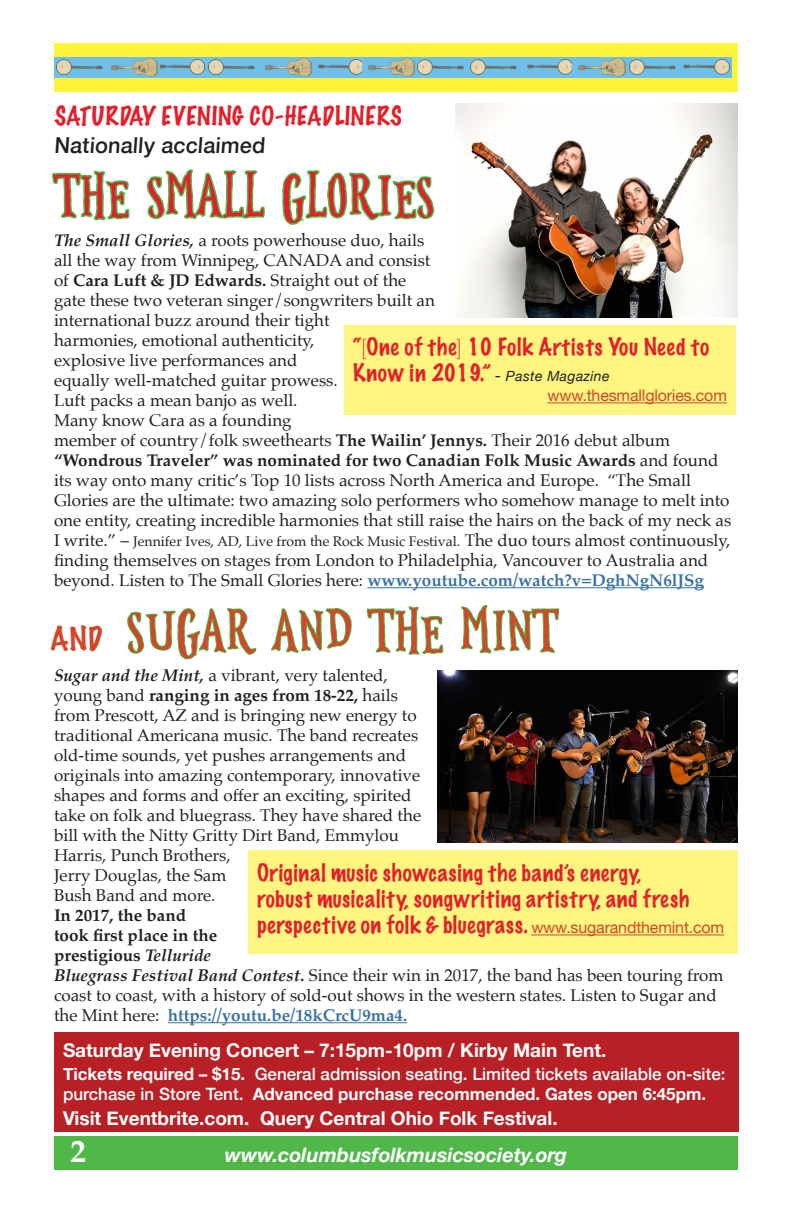
<style>
.page{position:relative;width:792px;height:1224px;background:#fff}
.page>*{position:absolute;margin:0;border:0;box-sizing:border-box;transform-origin:0 0}
.t1{font:58px "Surabanglus";color:#d2462a}
.t2{font:58px "Surabanglus";color:#e41e2a}
.t3{font:700 32px "Palatino";color:#fff}
.t4{font:100 24px "Marker Felt";letter-spacing:.035em;color:#e41e2a}
.t5{font:100 22px/26px "Marker Felt";letter-spacing:.035em;color:#e41e2a}
.t6{font:500 22px "Helvetica Neue";color:#231f20}
.t7{font:italic 700 20px "Helvetica Neue";color:#fff}
.t8{font:700 19px "Helvetica Neue";color:#fff}
.t9{font:17px/20px "Palatino";color:#231f20}
.t10{font:500 17px/20px "Helvetica Neue";color:#fff}
.t11{font:16px "Helvetica Neue";letter-spacing:-.01em;color:#d2462a}
.t12{font:14px "Palatino";color:#231f20}
.t13{font:italic 14px "Helvetica Neue";letter-spacing:.03em;color:#231f20}
.s1{font-weight:700;font-style:italic}
.s2{font-weight:700}
.s3{font-size:17px}
.s4{font-weight:700;color:#3771a6}
.s5{font-family:"Helvetica Neue"}
.s6{font-family:"Marker Felt";font-weight:100;font-style:normal;font-size:22px;color:#e41e2a}
.s7{font-style:normal;font-size:16px}
.s8{font-family:"Helvetica Neue";font-weight:400;font-size:16px;color:#d2462a}
</style>
<div class="page">
<hr style="left:168px;top:1022px;width:239px;height:1px;background:#3771a6">
<div style="left:54px;top:1136px;width:684px;height:34px;background:#4fb848"></div>
<div style="left:54px;top:43px;width:684px;height:48px;background:#fff33c"></div>
<svg style="left:52px;top:170px;width:78px;height:51px"></svg>
<svg style="left:146px;top:169px;width:119px;height:51px"></svg>
<svg style="left:280px;top:77px;width:157px;height:148px"></svg>
<hr style="left:367px;top:587px;width:337px;height:1px;background:#3771a6">
<div style="left:344px;top:325px;width:392px;height:90px;background:#fff681"></div>
<hr style="left:547px;top:402px;width:180px;height:1px;background:#d2462a">
<div style="left:54px;top:1032px;width:685px;height:100px;background:#b82026"></div>
<svg style="left:127px;top:608px;width:130px;height:52px"></svg>
<svg style="left:271px;top:608px;width:81px;height:45px"></svg>
<svg style="left:366px;top:587px;width:78px;height:118px"></svg>
<svg style="left:459px;top:587px;width:101px;height:67px"></svg>
<img style="left:456px;top:103px;width:282px;height:215px">
<img style="left:682px;top:57px;width:50px;height:20px">
<img style="left:417px;top:57px;width:51px;height:20px">
<svg style="left:468px;top:57px;width:53px;height:20px"></svg>
<div style="left:521px;top:57px;width:54px;height:20px;background:#70bfe8"></div>
<img style="left:527px;top:59px;width:45px;height:16px">
<svg style="left:575px;top:57px;width:52px;height:20px"></svg>
<svg style="left:627px;top:57px;width:55px;height:20px"></svg>
<img style="left:314px;top:57px;width:48px;height:20px">
<svg style="left:208px;top:57px;width:51px;height:20px"></svg>
<img style="left:160px;top:57px;width:48px;height:20px">
<img style="left:54px;top:57px;width:51px;height:20px">
<svg style="left:259px;top:57px;width:55px;height:20px"></svg>
<img style="left:362px;top:57px;width:55px;height:20px">
<svg style="left:105px;top:57px;width:55px;height:20px"></svg>
<img style="left:438px;top:670px;width:300px;height:173px">
<div style="left:248px;top:850px;width:490px;height:104px;background:#fff681"></div>
<hr style="left:531px;top:935px;width:193px;height:1px;background:#d2462a">
<h3 class="t4" style="left:54px;top:104px;width:351px">SATURDAY EVENING CO-HEADLINERS</h3>
<p class="t6" style="left:54px;top:131px;width:214px">Nationally acclaimed</p>
<h1 class="t2" style="left:54px;top:173px;width:382px">THE SMALL GLORIES</h1>
<p class="t9" style="left:54px;top:231px;width:679px"><span class="s1">The Small Glories,</span> a roots powerhouse duo, hails<br>all the way from Winnipeg, CANADA and consist<br>of <span class="s2">Cara Luft &amp; JD Edwards.</span> Straight out of the<br>gate these two veteran singer/songwriters built an<br>international buzz around their tight<br>harmonies, emotional authenticity,<br>explosive live performances and<br>equally well-matched guitar prowess.<br>Luft packs a mean banjo as well.<br>Many know Cara as a founding<br>member of country/folk sweethearts <span class="s2">The Wailin’ Jennys.</span> Their 2016 debut album <span class="s2">“Wondrous Traveler” was nominated for two Canadian Folk Music Awards</span> and found its way onto many critic’s Top 10 lists across North America and Europe. “The Small Glories are the ultimate: two amazing solo performers who somehow manage to melt into one entity, creating incredible harmonies that still raise the hairs on the back of my neck as</p>
<p class="t12" style="left:54px;top:534px;width:678px"><span class="s3">I write.” –</span> Jennifer Ives, AD, Live from the Rock Music Festival. <span class="s3">The duo tours almost continuously,</span></p>
<p class="t9" style="left:54px;top:551px;width:656px">finding themselves on stages from London to Philadelphia, Vancouver to Australia and beyond. Listen to The Small Glories here: <span class="s4">www.youtube.com/watch?v=DghNgN6lJSg</span></p>
<p class="t5" style="left:353px;top:335px;width:358px">“<span class="s5">[</span>One of the<span class="s5">]</span> 10 Folk Artists You Need to</p>
<p class="t13" style="left:353px;top:368px;width:258px"><span class="s6">Know in 2019.”</span> <span class="s7">-</span> Paste Magazine</p>
<p class="t11" style="left:547px;top:386px;width:181px">www.thesmallglories.com</p>
<h1 class="t1" style="left:50px;top:608px;width:509px"><sup>AND</sup> SUGAR AND THE MINT</h1>
<p class="t9" style="left:54px;top:666px;width:369px"><span class="s1">Sugar and the Mint,</span> a vibrant, very talented, young band <span class="s2">ranging in ages from 18-22,</span> hails from Prescott, AZ and is bringing new energy to traditional Americana music. The band recreates old-time sounds, yet pushes arrangements and originals into amazing contemporary, innovative shapes and forms and offer an exciting, spirited take on folk and bluegrass. They have shared the bill with the Nitty Gritty Dirt Band, Emmylou Harris, Punch Brothers,<br>Jerry Douglas, the Sam<br>Bush Band and more.</p>
<p class="t9" style="left:54px;top:906px;width:671px"><span class="s2">In 2017, the band<br>took first place in the<br>prestigious</span> <span class="s1">Telluride<br>Bluegrass Festival Band Contest.</span> Since their win in 2017, the band has been touring from coast to coast, with a history of sold-out shows in the western states. Listen to Sugar and the Mint here: <span class="s4">https://youtu.be/18kCrcU9ma4.</span></p>
<p class="t5" style="left:257px;top:861px;width:469px">Original music showcasing the band’s energy,<br>robust musicality, songwriting artistry, and fresh perspective on folk &amp; bluegrass. <span class="s8">www.sugarandthemint.com</span></p>
<p class="t8" style="left:63px;top:1038px;width:545px">Saturday Evening Concert – 7:15pm-10pm / Kirby Main Tent.</p>
<p class="t10" style="left:63px;top:1064px;width:664px"><span class="s2">Tickets required – $15.</span> General admission seating. Limited tickets available on-site: purchase in Store Tent. <span class="s2">Advanced purchase recommended. Gates open 6:45pm.</span></p>
<p class="t8" style="left:63px;top:1106px;width:496px">Visit Eventbrite.com. Query Central Ohio Folk Festival.</p>
<h2 class="t3" style="left:70px;top:1136px;width:17px">2</h2>
<p class="t7" style="left:225px;top:1142px;width:344px">www.columbusfolkmusicsociety.org</p>
</div>
